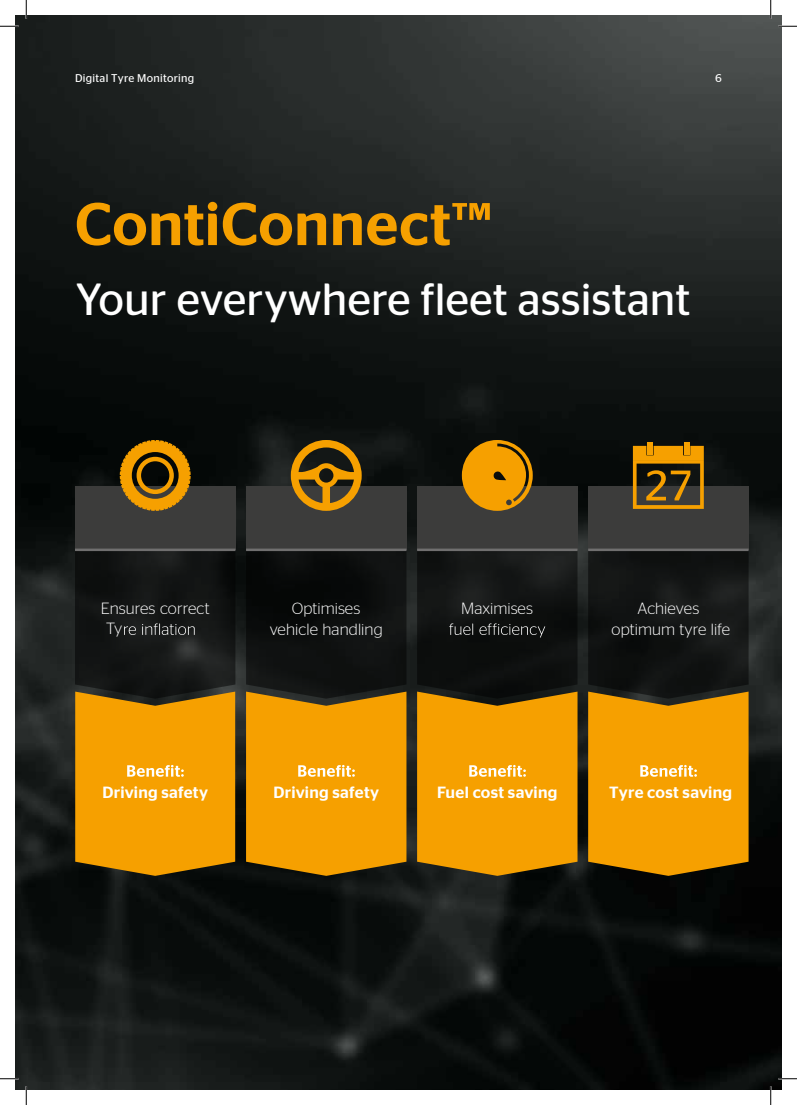
<style>
.page{position:relative;width:797px;height:1105px;background:#fff}
.page>*{position:absolute;margin:0;border:0;box-sizing:border-box;transform-origin:0 0}
.t1{font:500 60px "Continental Stag Sans";letter-spacing:.01em;color:#f6a000}
.t2{font:45px "Continental Stag Sans";color:#fff}
.t3{font:300 16.25px/21.2px "Continental Stag Sans";letter-spacing:.005em;color:#fff;text-align:center}
.t4{font:500 16.25px "Continental Stag Sans";letter-spacing:.015em;color:#fff}
.t5{font:300 16.25px "Continental Stag Sans";color:#fdfdfd}
.t6{font:11.25px "Continental Stag Sans";letter-spacing:.025em;color:#fff}
</style>
<div class="page">
<img style="left:16px;top:16px;width:765px;height:1073px">
<div style="left:75px;top:486px;width:160px;height:64px;background:#3c3c3b"></div>
<div style="left:246px;top:486px;width:160px;height:64px;background:#3c3c3b"></div>
<div style="left:417px;top:486px;width:160px;height:64px;background:#3c3c3b"></div>
<div style="left:588px;top:486px;width:160px;height:64px;background:#3c3c3b"></div>
<svg style="left:120px;top:440px;width:71px;height:71px;background:#8c600b"></svg>
<svg style="left:291px;top:440px;width:71px;height:71px"></svg>
<div style="left:647px;top:442px;width:5px;height:12px;background:#f6a000"></div>
<div style="left:684px;top:442px;width:5px;height:12px;background:#f6a000"></div>
<svg style="left:633px;top:446px;width:70px;height:63px"></svg>
<svg style="left:462px;top:440px;width:70px;height:71px;background:#bb7d08"></svg>
<hr style="left:246px;top:549px;width:160px;height:2px;background:#706f6f">
<hr style="left:417px;top:549px;width:160px;height:2px;background:#706f6f">
<hr style="left:588px;top:549px;width:160px;height:2px;background:#706f6f">
<svg style="left:75px;top:551px;width:160px;height:325px;background:#8b5f0c"></svg>
<svg style="left:417px;top:550px;width:160px;height:326px;background:#895e0b"></svg>
<svg style="left:246px;top:551px;width:160px;height:325px;background:#875b08"></svg>
<svg style="left:588px;top:550px;width:160px;height:326px;background:#895e0b"></svg>
<hr style="left:75px;top:549px;width:160px;height:2px;background:#706f6f">
<svg style="left:0;top:25px;width:19px;height:2px"></svg>
<svg style="left:778px;top:25px;width:19px;height:2px"></svg>
<svg style="left:0;top:1078px;width:19px;height:1px"></svg>
<svg style="left:778px;top:1078px;width:19px;height:1px"></svg>
<svg style="left:25px;top:0;width:2px;height:19px"></svg>
<svg style="left:25px;top:1086px;width:2px;height:19px"></svg>
<svg style="left:770px;top:0;width:1px;height:19px"></svg>
<svg style="left:770px;top:1086px;width:1px;height:19px"></svg>
<p class="t6" style="left:75px;top:72px;width:121px">Digital Tyre Monitoring</p>
<p class="t6" style="left:715px;top:72px;width:8px">6</p>
<h1 class="t1" style="left:75px;top:190px;width:418px">ContiConnect™</h1>
<h1 class="t1" style="left:152px;top:190px;width:418px">ContiConnect™</h1>
<h2 class="t2" style="left:76px;top:274px;width:616px">Your everywhere fleet assistant</h2>
<p class="t3" style="left:101px;top:597px;width:110px">Ensures correct</p>
<p class="t5" style="left:106px;top:620px;width:18px">Ty</p>
<p class="t4" style="left:102px;top:783px;width:107px">Driving safety</p>
<p class="t3" style="left:270px;top:597px;width:115px">Optimises vehicle handling</p>
<p class="t3" style="left:461px;top:597px;width:73px">Maximises</p>
<p class="t3" style="left:611px;top:597px;width:120px">Achieves optimum tyre life</p>
<p class="t4" style="left:273px;top:783px;width:107px">Driving safety</p>
<p class="t4" style="left:437px;top:783px;width:122px">Fuel cost saving</p>
<p class="t4" style="left:609px;top:783px;width:124px">Tyre cost saving</p>
</div>
